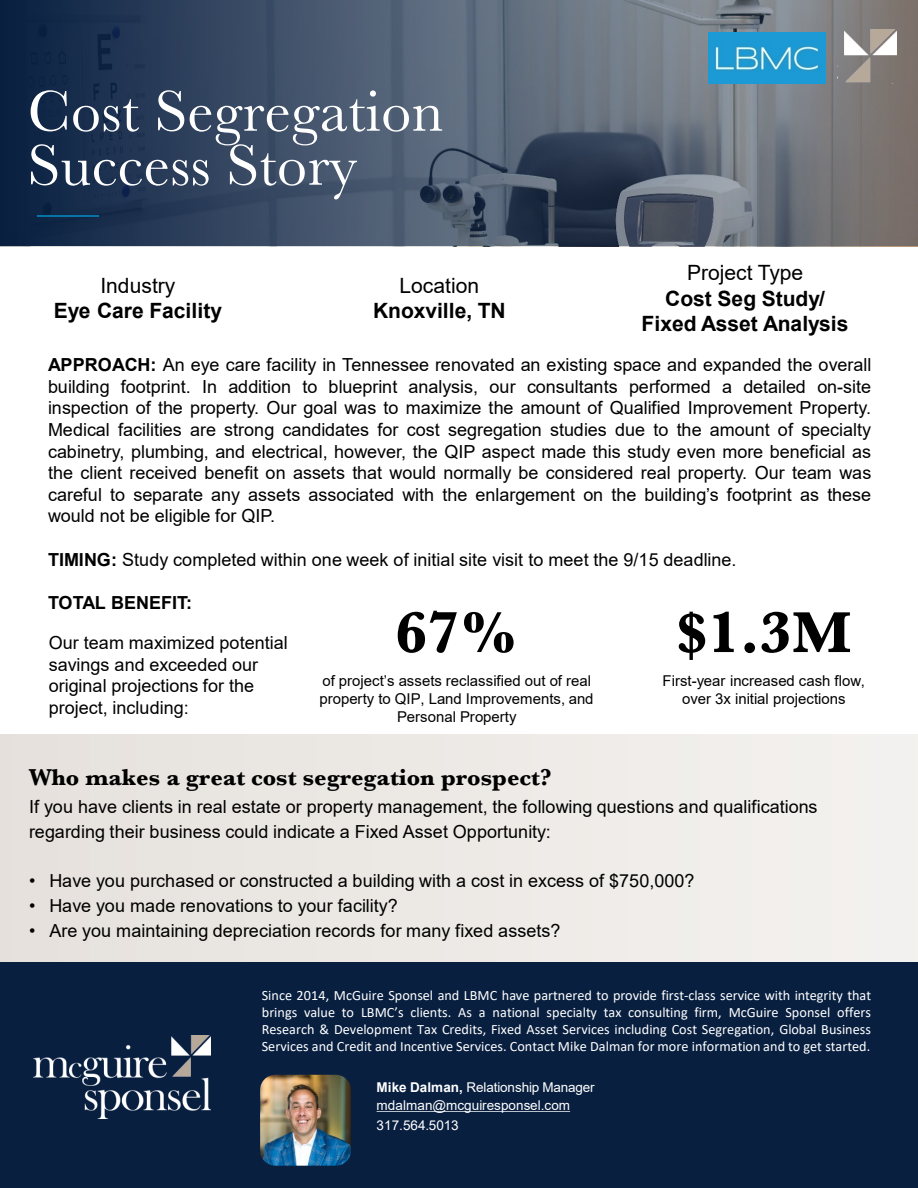
<style>
.page{position:relative;width:918px;height:1188px;background:#fff}
.page>*{position:absolute;margin:0;border:0;box-sizing:border-box;transform-origin:0 0}
.t1{font:60px/54px "Baskerville";letter-spacing:.005em;color:#fff}
.t2{font:700 60px "Baskerville";color:#000}
.t3{font:700 24px "Baskerville";color:#000}
.t4{font:700 21px "Arial";color:#000}
.t5{font:21px "Arial";color:#000}
.t6{font:18px/21.6px "Arial";color:#000}
.t7{font:700 18px "Arial";color:#000}
.t8{font:15px/18px "Arial";color:#000;text-align:center}
.t9{font:14.25px/17.1px "Calibri";color:#fff;text-align:justify}
.t10{font:13.5px "Arial";letter-spacing:-.005em;color:#fff}
.s1{font-weight:700}
</style>
<div class="page">
<div style="left:0;top:734px;width:918px;height:233px;background:#ede9e6"></div>
<div style="left:0;top:962px;width:918px;height:226px;background:#081f40"></div>
<img style="left:33px;top:1036px;width:178px;height:82px">
<svg style="left:0;top:0;width:918px;height:246px;background:#49576a"></svg>
<img style="left:838px;top:29px;width:59px;height:54px">
<hr style="left:37px;top:215px;width:62px;height:2px;background:#00b0f0">
<img style="left:708px;top:33px;width:117px;height:50px">
<svg style="left:377px;top:1111px;width:193px;height:1px"></svg>
<img style="left:260px;top:1075px;width:91px;height:91px">
<h1 class="t1" style="left:28px;top:85px;width:417px">Cost Segregation<br>Success Story</h1>
<p class="t5" style="left:100px;top:271px;width:76px">Industry</p>
<p class="t4" style="left:54px;top:296px;width:170px">Eye Care Facility</p>
<p class="t5" style="left:400px;top:271px;width:81px">Location</p>
<p class="t4" style="left:373px;top:296px;width:134px">Knoxville, TN</p>
<p class="t5" style="left:687px;top:259px;width:118px">Project Type</p>
<p class="t4" style="left:665px;top:284px;width:161px">Cost Seg Study/</p>
<p class="t4" style="left:642px;top:309px;width:208px">Fixed Asset Analysis</p>
<p class="t6" style="left:48px;top:354px;width:825px;text-align:justify"><span class="s1">APPROACH:</span> An eye care facility in Tennessee renovated an existing space and expanded the overall building footprint. In addition to blueprint analysis, our consultants performed a detailed on-site inspection of the property. Our goal was to maximize the amount of Qualified Improvement Property.<br>Medical facilities are strong candidates for cost segregation studies due to the amount of specialty cabinetry, plumbing, and electrical, however, the QIP aspect made this study even more beneficial as the client received benefit on assets that would normally be considered real property. Our team was careful to separate any assets associated with the enlargement on the building’s footprint as these would not be eligible for QIP.</p>
<p class="t6" style="left:48px;top:548px;width:690px"><span class="s1">TIMING:</span> Study completed within one week of initial site visit to meet the 9/15 deadline.</p>
<p class="t7" style="left:48px;top:590px;width:146px">TOTAL BENEFIT:</p>
<p class="t2" style="left:395px;top:591px;width:126px">67%</p>
<p class="t2" style="left:676px;top:591px;width:177px">$1.3M</p>
<p class="t8" style="left:320px;top:672px;width:276px">of project’s assets reclassified out of real property to QIP, Land Improvements, and<br>Personal Property</p>
<p class="t8" style="left:663px;top:672px;width:204px">First-year increased cash flow, over 3x initial projections</p>
<p class="t6" style="left:49px;top:632px;width:241px">Our team maximized potential savings and exceeded our original projections for the project, including:</p>
<p class="t3" style="left:29px;top:760px;width:524px">Who makes a great cost segregation prospect?</p>
<p class="t6" style="left:29px;top:794px;width:790px;line-height:24.9px">If you have clients in real estate or property management, the following questions and qualifications regarding their business could indicate a Fixed Asset Opportunity:</p>
<p class="t6" style="left:29px;top:870px;width:667px">• Have you purchased or constructed a building with a cost in excess of $750,000?</p>
<p class="t6" style="left:29px;top:895px;width:370px">• Have you made renovations to your facility?</p>
<p class="t6" style="left:29px;top:920px;width:533px">• Are you maintaining depreciation records for many fixed assets?</p>
<p class="t9" style="left:262px;top:986px;width:611px">Since 2014, McGuire Sponsel and LBMC have partnered to provide first-class service with integrity that brings value to LBMC’s clients. As a national specialty tax consulting firm, McGuire Sponsel offers Research &amp; Development Tax Credits, Fixed Asset Services including Cost Segregation, Global Business Services and Credit and Incentive Services. Contact Mike Dalman for more information and to get started.</p>
<p class="t10" style="left:377px;top:1078px;width:220px"><span class="s1">Mike Dalman,</span> Relationship Manager</p>
<p class="t10" style="left:377px;top:1096px;width:195px">mdalman@mcguiresponsel.com</p>
<p class="t10" style="left:377px;top:1116px;width:84px">317.564.5013</p>
</div>
